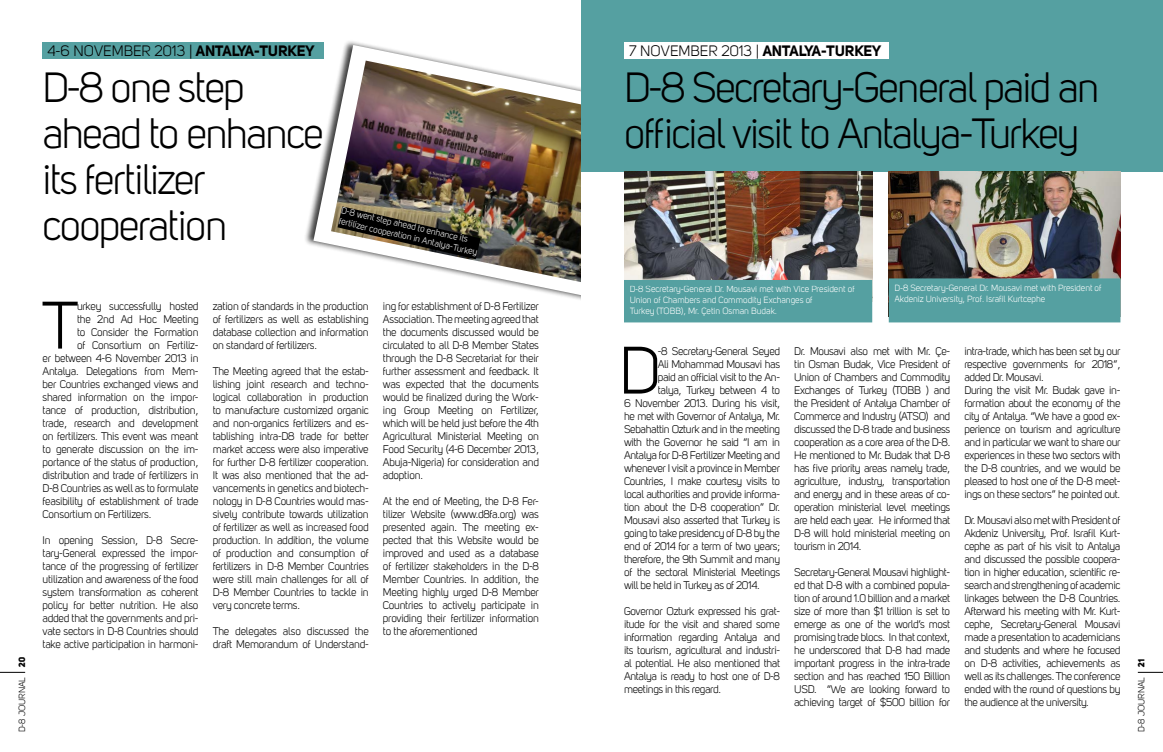
<style>
.page{position:relative;width:1163px;height:752px;background:#fff}
.page>*{position:absolute;margin:0;border:0;box-sizing:border-box;transform-origin:0 0}
.t1{font:66.1px "Uni Sans";color:#000}
.t2{font:42px/46px "Uni Sans";letter-spacing:-.04em;color:#000}
.t3{font:700 15px "Uni Sans";letter-spacing:-.005em;color:#000}
.t4{font:15px "Uni Sans";color:#000}
.t5{font:11px/13px "Uni Sans";letter-spacing:-.03em;color:#000;text-align:justify}
.t6{font:9px/10.8px "Uni Sans";color:#fff}
.t7{font:9px "Uni Sans";color:#000}
.s1{font-weight:400}
.s2{font-weight:800}
</style>
<div class="page">
<svg style="left:0;top:671px;width:25px;height:1px"></svg>
<svg style="left:1138px;top:671px;width:24px;height:1px"></svg>
<div style="left:304px;top:40px;width:336px;height:264px;background:#000;opacity:.75"></div>
<svg style="left:313px;top:45px;width:268px;height:254px"></svg>
<img style="left:331px;top:61px;width:250px;height:222px">
<div style="left:43px;top:43px;width:281px;height:16px;background:#55a0a1"></div>
<div style="left:581px;top:0;width:581px;height:172px;background:#55a0a1"></div>
<div style="left:581px;top:172px;width:43px;height:158px;background:#fff"></div>
<div style="left:624px;top:43px;width:264px;height:16px;background:#fff"></div>
<img style="left:624px;top:172px;width:248px;height:108px">
<img style="left:888px;top:172px;width:232px;height:106px">
<div style="left:891px;top:281px;width:226px;height:38px;background:#55a0a1"></div>
<div style="left:888px;top:278px;width:232px;height:44px;border:6px solid #55a0a1"></div>
<div style="left:626px;top:283px;width:243px;height:36px;background:#55a0a1"></div>
<div style="left:624px;top:280px;width:248px;height:42px;border:6px solid #55a0a1"></div>
<img style="left:337px;top:206px;width:143px;height:53px">
<h3 class="t4" style="left:48px;top:42px;width:47px">4-6 November</h3>
<h3 class="t3" style="left:154px;top:42px;width:161px"><span class="s1">2013 |</span> ANTALYA-TU RKEY</h3>
<h2 class="t2" style="left:43px;top:64px;width:283px">D-8 one step ahead to enhance its fertilizer cooperation</h2>
<p class="t6" style="left:343px;top:205px;width:143px;rotate:13deg">D-8 went step ahead to enhance its fertilizer cooperation in Antalya-Turkey</p>
<h3 class="t4" style="left:629px;top:42px;width:32px">7 November</h3>
<h3 class="t3" style="left:721px;top:42px;width:161px"><span class="s1">2013 |</span> ANTALYA-TU RKEY</h3>
<h2 class="t2" style="left:624px;top:64px;width:477px">D-8 Secretary-General paid an official visit to Antalya-Turkey</h2>
<p class="t6" style="left:894px;top:282px;width:209px">D-8 Secretary-General Dr. Mousavi met with President of<br>Akdeniz University, Prof. Israfil Kurtcephe</p>
<p class="t6" style="left:629px;top:284px;width:226px">D-8 Secretary-General Dr. Mousavi met with Vice President of<br>Union of Chambers and Commodity Exchanges of<br>Turkey (TOBB), Mr. Çetin Osman Budak.</p>
<h1 class="t1" style="left:42px;top:287px;width:38px">T</h1>
<p class="t5" style="left:77px;top:299px;width:123px">urkey successfully hosted</p>
<p class="t5" style="left:213px;top:299px;width:157px">zation of standards in the production of fertilizers as well as establishing database collection and information on standard of fertilizers.</p>
<p class="t5" style="left:213px;top:364px;width:157px">The Meeting agreed that the estab&shy;lishing joint research and techno&shy;logical collaboration in production to manufacture customized organic and non-organics fertilizers and es&shy;tablishing intra-D8 trade for better market access were also imperative for further D-8 fertilizer cooperation.<br>It was also mentioned that the ad&shy;vancements in genetics and biotech&shy;nology in D-8 Countries would mas&shy;sively contribute towards utilization of fertilizer as well as increased food production. In addition, the volume of production and consumption of fertilizers in D-8 Member Countries were still main challenges for all of D-8 Member Countries to tackle in very concrete terms.</p>
<p class="t5" style="left:213px;top:624px;width:157px">The delegates also discussed the draft Memorandum of Understand-</p>
<p class="t5" style="left:383px;top:299px;width:157px">ing for establishment of D-8 Fertilizer Association. The meeting agreed that the documents discussed would be circulated to all D-8 Member States through the D-8 Secretariat for their further assessment and feedback. It was expected that the documents would be finalized during the Work&shy;ing Group Meeting on Fertilizer, which will be held just before the 4th Agricultural Ministerial Meeting on Food Security (4-6 December 2013, Abuja-Nigeria) for consideration and adoption.</p>
<p class="t5" style="left:383px;top:494px;width:157px">At the end of Meeting, the D-8 Fer&shy;tilizer Website (www.d8fa.org) was presented again. The meeting ex&shy;pected that this Website would be improved and used as a database of fertilizer stakeholders in the D-8<br>Member Countries. In addition, the Meeting highly urged D-8 Member Countries to actively participate in providing their fertilizer information to the aforementioned</p>
<p class="t5" style="left:77px;top:312px;width:123px">the 2nd Ad Hoc Meeting</p>
<p class="t5" style="left:77px;top:325px;width:123px">to Consider the Formation</p>
<p class="t5" style="left:77px;top:338px;width:123px">of Consortium on Fertiliz-</p>
<p class="t5" style="left:43px;top:351px;width:157px">er between 4-6 November 2013 in</p>
<p class="t5" style="left:43px;top:364px;width:157px">Antalya. Delegations from Mem-</p>
<p class="t5" style="left:43px;top:377px;width:157px">ber Countries exchanged views and</p>
<p class="t5" style="left:43px;top:390px;width:157px">shared information on the impor-</p>
<p class="t5" style="left:43px;top:403px;width:157px">tance of production, distribution,</p>
<p class="t5" style="left:43px;top:416px;width:157px">trade, research and development</p>
<p class="t5" style="left:43px;top:429px;width:157px">on fertilizers. This event was meant</p>
<p class="t5" style="left:43px;top:442px;width:157px">to generate discussion on the im-</p>
<p class="t5" style="left:43px;top:455px;width:157px">portance of the status of production,</p>
<p class="t5" style="left:43px;top:468px;width:157px">distribution and trade of fertilizers in</p>
<p class="t5" style="left:43px;top:481px;width:157px">D-8 Countries as well as to formulate</p>
<p class="t5" style="left:43px;top:494px;width:157px">feasibility of establishment of trade</p>
<p class="t5" style="left:43px;top:507px;width:110px">Consortium on Fertilizers.</p>
<p class="t5" style="left:43px;top:533px;width:157px">In opening Session, D-8 Secre&shy;tary-General expressed the impor&shy;tance of the progressing of fertilizer utilization and awareness of the food system transformation as coherent policy for better nutrition. He also added that the governments and pri&shy;vate sectors in D-8 Countries should take active participation in harmoni-</p>
<h1 class="t1" style="left:618px;top:332px;width:42px">D</h1>
<p class="t5" style="left:657px;top:344px;width:124px">-8 Secretary-General Seyed</p>
<p class="t5" style="left:794px;top:344px;width:157px">Dr. Mousavi also met with Mr. Çe&shy;tin Osman Budak, Vice President of Union of Chambers and Commodity Exchanges of Turkey (TOBB ) and the President of Antalya Chamber of Commerce and Industry (ATSO) and discussed the D-8 trade and business cooperation as a core area of the D-8.<br>He mentioned to Mr. Budak that D-8 has five priority areas namely trade, agriculture, industry, transportation and energy and in these areas of co&shy;operation ministerial level meetings are held each year. He informed that D-8 will hold ministerial meeting on tourism in 2014.</p>
<p class="t5" style="left:794px;top:565px;width:157px">Secretary-General Mousavi highlight&shy;ed that D-8 with a combined popula&shy;tion of around 1.0 billion and a market size of more than $1 trillion is set to emerge as one of the world’s most promising trade blocs. In that context, he underscored that D-8 had made important progress in the intra-trade section and has reached 150 Billion USD. “We are looking forward to achieving target of $500 billion for</p>
<p class="t5" style="left:964px;top:344px;width:157px;text-align:left">intra-trade, which has been set by our respective governments for 2018”, added Dr. Mousavi.<br>During the visit Mr. Budak gave in&shy;formation about the economy of the city of Antalya. “We have a good ex&shy;perience on tourism and agriculture and in particular we want to share our experiences in these two sectors with the D-8 countries, and we would be pleased to host one of the D-8 meet&shy;ings on these sectors” he pointed out.</p>
<p class="t5" style="left:964px;top:513px;width:157px">Dr. Mousavi also met with President of Akdeniz University, Prof. Israfil Kurt&shy;cephe as part of his visit to Antalya and discussed the possible coopera&shy;tion in higher education, scientific re&shy;search and strengthening of academic linkages between the D-8 Countries.<br>Afterward his meeting with Mr. Kurt&shy;cephe, Secretary-General Mousavi made a presentation to academicians and students and where he focused on D-8 activities, achievements as well as its challenges. The conference ended with the round of questions by the audience at the university.</p>
<p class="t5" style="left:657px;top:357px;width:124px">Ali Mohammad Mousavi has</p>
<p class="t5" style="left:657px;top:370px;width:124px">paid an official visit to the An-</p>
<p class="t5" style="left:657px;top:383px;width:124px">talya, Turkey between 4 to</p>
<p class="t5" style="left:624px;top:396px;width:157px">6 November 2013. During his visit,</p>
<p class="t5" style="left:624px;top:409px;width:157px">he met with Governor of Antalya, Mr.</p>
<p class="t5" style="left:624px;top:422px;width:157px">Sebahattin Ozturk and in the meeting</p>
<p class="t5" style="left:624px;top:435px;width:157px">with the Governor he said “I am in</p>
<p class="t5" style="left:624px;top:448px;width:157px">Antalya for D-8 Fertilizer Meeting and</p>
<p class="t5" style="left:624px;top:461px;width:157px">whenever I visit a province in Member</p>
<p class="t5" style="left:624px;top:474px;width:157px">Countries, I make courtesy visits to</p>
<p class="t5" style="left:624px;top:487px;width:157px">local authorities and provide informa-</p>
<p class="t5" style="left:624px;top:500px;width:157px">tion about the D-8 cooperation” Dr.</p>
<p class="t5" style="left:624px;top:513px;width:157px">Mousavi also asserted that Turkey is</p>
<p class="t5" style="left:624px;top:526px;width:157px">going to take presidency of D-8 by the</p>
<p class="t5" style="left:624px;top:539px;width:157px">end of 2014 for a term of two years;</p>
<p class="t5" style="left:624px;top:552px;width:157px">therefore, the 9th Summit and many</p>
<p class="t5" style="left:624px;top:565px;width:157px">of the sectoral Ministerial Meetings</p>
<p class="t5" style="left:624px;top:578px;width:137px">will be held in Turkey as of 2014.</p>
<p class="t5" style="left:624px;top:604px;width:157px">Governor Ozturk expressed his grat&shy;itude for the visit and shared some information regarding Antalya and its tourism, agricultural and industri&shy;al potential. He also mentioned that Antalya is ready to host one of D-8 meetings in this regard.</p>
<p class="t7" style="left:17px;top:731px;width:77px;rotate:-90deg">D-8 JOURNAL <span class="s2">20</span></p>
<p class="t7" style="left:1136px;top:731px;width:75px;rotate:-90deg">D-8 JOURNAL <span class="s2">21</span></p>
</div>
